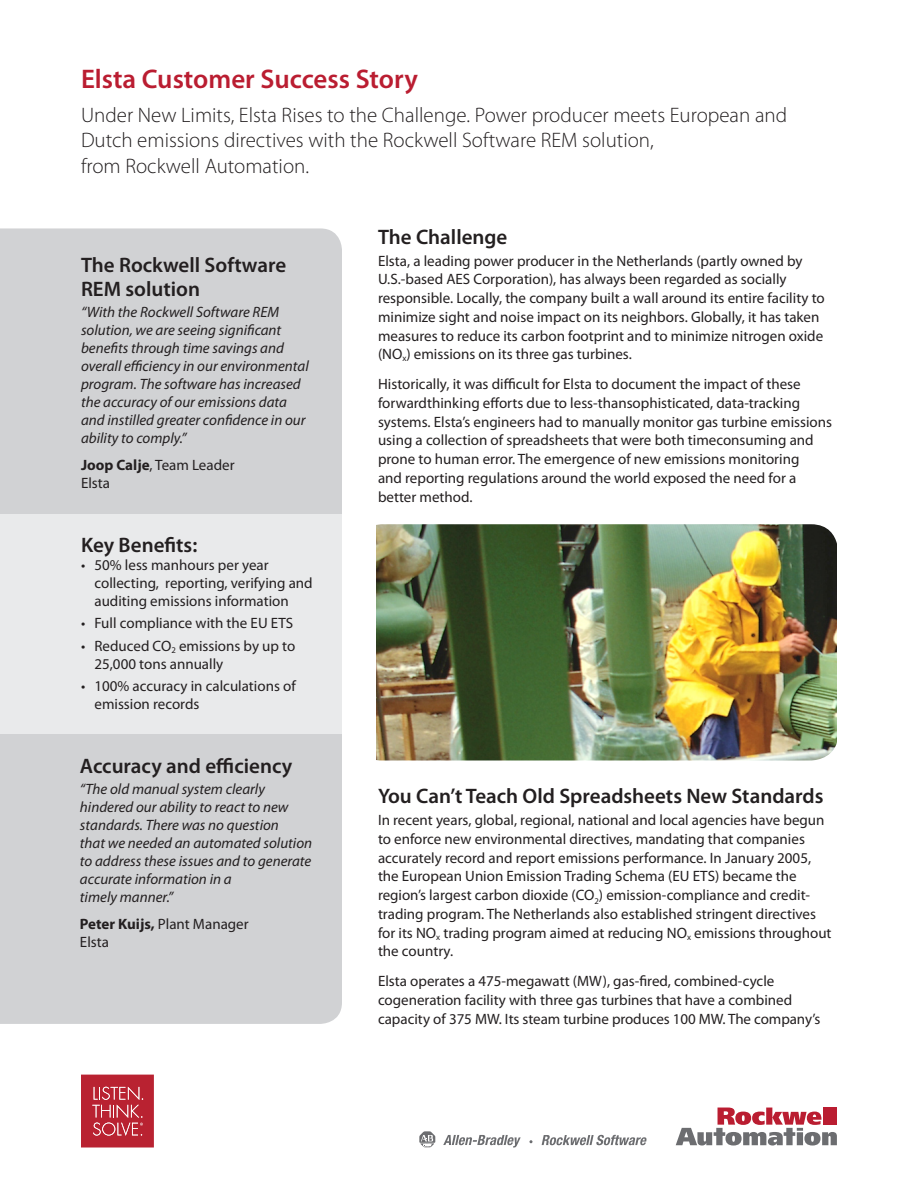
<style>
.page{position:relative;width:918px;height:1188px;background:#fff}
.page>*{position:absolute;margin:0;border:0;box-sizing:border-box;transform-origin:0 0}
.Document_Title{font:600 27px "Myriad Pro";color:#ba1d31}
.Document_Subtitle{font:300 21px "Myriad Pro";color:#231f20}
.Sidebar_Header{font:600 21px/24px "Myriad Pro";color:#231f20}
.Body_Header{font:600 21px "Myriad Pro";color:#231f20}
.Body_Text{font:15px/18.8px "Myriad Pro";color:#231f20}
.Quotations{font:italic 15px/18px "Myriad Pro";color:#231f20}
.Sidebar_Bullet_List{font:15px/18px "Myriad Pro";color:#231f20}
.Quotations-2{font:15px/18px "Myriad Pro";color:#231f20}
.Sidebar_Text{font:15px/18px "Myriad Pro";color:#231f20}
.s1{font-weight:700}
</style>
<div class="page">
<svg style="left:419px;top:1131px;width:16px;height:16px"></svg>
<svg style="left:443px;top:1135px;width:78px;height:13px"></svg>
<svg style="left:542px;top:1135px;width:105px;height:10px"></svg>
<svg style="left:676px;top:1108px;width:161px;height:38px"></svg>
<div style="left:823px;top:1108px;width:6px;height:17px;background:#ba1d31"></div>
<div style="left:831px;top:1108px;width:6px;height:17px;background:#ba1d31"></div>
<svg style="left:81px;top:1075px;width:73px;height:73px;background:#bf3744"></svg>
<div style="left:0;top:228px;width:342px;height:796px;background:#d1d2d4"></div>
<div style="left:0;top:514px;width:342px;height:220px;background:#e9eaeb"></div>
<img style="left:376px;top:524px;width:461px;height:236px">
<p class="Document_Title" style="left:81px;top:62px;width:338px">Elsta Customer Success Story</p>
<p class="Document_Subtitle" style="left:81px;top:102px;width:708px">Under New Limits, Elsta Rises to the Challenge. Power producer meets European and</p>
<p class="Document_Subtitle" style="left:81px;top:128px;width:574px">Dutch emissions directives with the Rockwell Software REM solution,</p>
<p class="Document_Subtitle" style="left:81px;top:153px;width:230px">from Rockwell Automation.</p>
<p class="Sidebar_Header" style="left:81px;top:253px;width:207px">The Rockwell Software<br>REM solution</p>
<p class="Quotations" style="left:81px;top:303px;width:229px">“With the Rockwell Software REM solution, we are seeing significant benefits through time savings and overall efficiency in our environmental program. The software has increased the accuracy of our emissions data and instilled greater confidence in our ability to comply.”</p>
<p class="Sidebar_Text" style="left:81px;top:456px;width:155px"><span class="s1">Joop Calje</span>, Team Leader<br>Elsta</p>
<p class="Sidebar_Header" style="left:81px;top:532px;width:118px">Key Benefits:</p>
<p class="Sidebar_Bullet_List" style="left:94px;top:556px;width:220px;text-indent:-14px">• 50% less manhours per year collecting, reporting, verifying and auditing emissions information</p>
<p class="Sidebar_Bullet_List" style="left:81px;top:614px;width:214px">• Full compliance with the EU ETS</p>
<p class="Sidebar_Bullet_List" style="left:94px;top:636px;width:202px;text-indent:-14px">• Reduced CO<sub>2</sub> emissions by up to<br>25,000 tons annually</p>
<p class="Sidebar_Bullet_List" style="left:94px;top:677px;width:203px;text-indent:-14px">• 100% accuracy in calculations of emission records</p>
<p class="Sidebar_Header" style="left:80px;top:753px;width:214px">Accuracy and efficiency</p>
<p class="Quotations" style="left:80px;top:780px;width:234px">“The old manual system clearly hindered our ability to react to new standards. There was no question<br>that we needed an automated solution to address these issues and to generate accurate information in a<br>timely manner.”</p>
<p class="Quotations-2" style="left:80px;top:914px;width:170px"><span class="s1">Peter Kuijs,</span> Plant Manager<br>Elsta</p>
<p class="Body_Header" style="left:378px;top:223px;width:131px">The Challenge</p>
<p class="Body_Text" style="left:378px;top:251px;width:448px">Elsta, a leading power producer in the Netherlands (partly owned by U.S.-based AES Corporation), has always been regarded as socially responsible. Locally, the company built a wall around its entire facility to minimize sight and noise impact on its neighbors. Globally, it has taken measures to reduce its carbon footprint and to minimize nitrogen oxide (NO<sub>x</sub>) emissions on its three gas turbines.</p>
<p class="Body_Text" style="left:378px;top:374px;width:456px">Historically, it was difficult for Elsta to document the impact of these forwardthinking efforts due to less-thansophisticated, data-tracking systems. Elsta’s engineers had to manually monitor gas turbine emissions using a collection of spreadsheets that were both timeconsuming and prone to human error. The emergence of new emissions monitoring<br>and reporting regulations around the world exposed the need for a better method.</p>
<p class="Body_Header" style="left:378px;top:783px;width:447px">You Can’t Teach Old Spreadsheets New Standards</p>
<p class="Body_Text" style="left:378px;top:811px;width:455px">In recent years, global, regional, national and local agencies have begun to enforce new environmental directives, mandating that companies accurately record and report emissions performance. In January 2005, the European Union Emission Trading Schema (EU ETS) became the region’s largest carbon dioxide (CO<sub>2</sub>) emission-compliance and credit&shy;trading program. The Netherlands also established stringent directives for its NO<sub>x</sub> trading program aimed at reducing NO<sub>x</sub> emissions throughout the country.</p>
<p class="Body_Text" style="left:378px;top:971px;width:444px">Elsta operates a 475-megawatt (MW), gas-fired, combined-cycle cogeneration facility with three gas turbines that have a combined capacity of 375 MW. Its steam turbine produces 100 MW. The company’s</p>
</div>
